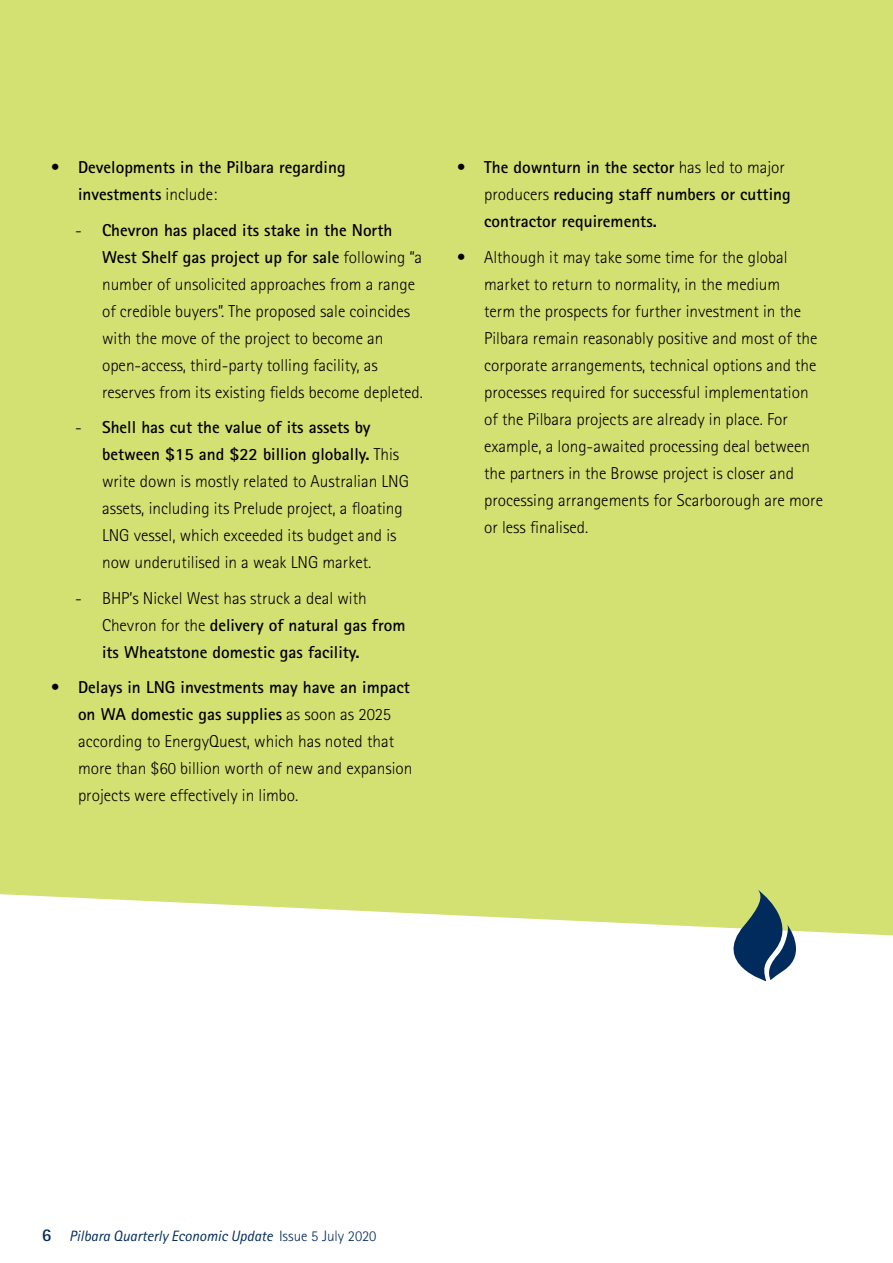
<style>
.page{position:relative;width:893px;height:1263px;background:#fff}
.page>*{position:absolute;margin:0;border:0;box-sizing:border-box;transform-origin:0 0}
.Body_Copy{font:300 17.25px/27px "Agfa Rotis Sans Serif";color:#000}
.Body_Copy-2{font:700 17.25px/27px "Agfa Rotis Sans Serif";color:#000}
.t1{font:italic 15px "Agfa Rotis Sans Serif";color:#002b5c}
.s1{font-weight:300}
.s2{font-weight:700}
.s3{font-weight:700;font-style:normal;font-size:18px}
.s4{font-weight:300;font-style:normal}
</style>
<div class="page">
<div style="left:0;top:0;width:893px;height:935px;background:#d3e173"></div>
<svg style="left:711px;top:890px;width:98px;height:91px"></svg>
<p class="Body_Copy-2" style="left:78px;top:153px;width:269px;text-indent:-27px"><span class="s1">•</span> Developments in the Pilbara regarding investments <span class="s1">include:</span></p>
<p class="Body_Copy" style="left:102px;top:216px;width:323px;text-indent:-27px">- <span class="s2">Chevron has placed its stake in the North West Shelf gas project up for sale</span> following “a number of unsolicited approaches from a range of credible buyers”. The proposed sale coincides with the move of the project to become an open-access, third-party tolling facility, as reserves from its existing fields become depleted.</p>
<p class="Body_Copy" style="left:102px;top:414px;width:308px;text-indent:-27px">- <span class="s2">Shell has cut the value of its assets by between $15 and $22 billion globally.</span> This write down is mostly related to Australian LNG assets, including its Prelude project, a floating LNG vessel, which exceeded its budget and is now underutilised in a weak LNG market.</p>
<p class="Body_Copy-2" style="left:102px;top:584px;width:305px;text-indent:-27px"><span class="s1">- BHP’s Nickel West has struck a deal with<br>Chevron for the</span> delivery of natural gas from its Wheatstone domestic gas facility.</p>
<p class="Body_Copy" style="left:78px;top:674px;width:336px;text-indent:-27px">• <span class="s2">Delays in LNG investments may have an impact on WA domestic gas supplies</span> as soon as 2025 according to EnergyQuest, which has noted that more than $60 billion worth of new and expansion projects were effectively in limbo.</p>
<p class="Body_Copy-2" style="left:484px;top:153px;width:308px;text-indent:-27px"><span class="s1">•</span> The downturn in the sector <span class="s1">has led to major producers</span> reducing staff numbers or cutting contractor requirements.</p>
<p class="Body_Copy" style="left:484px;top:243px;width:340px;text-indent:-27px">• Although it may take some time for the global market to return to normality, in the medium<br>term the prospects for further investment in the Pilbara remain reasonably positive and most of the corporate arrangements, technical options and the processes required for successful implementation of the Pilbara projects are already in place. For example, a long-awaited processing deal between the partners in the Browse project is closer and processing arrangements for Scarborough are more or less finalised.</p>
<p class="t1" style="left:42px;top:1227px;width:336px"><span class="s3">6</span> Pilbara Quarterly Economic Update <span class="s4">Issue 5 July 2020</span></p>
</div>
